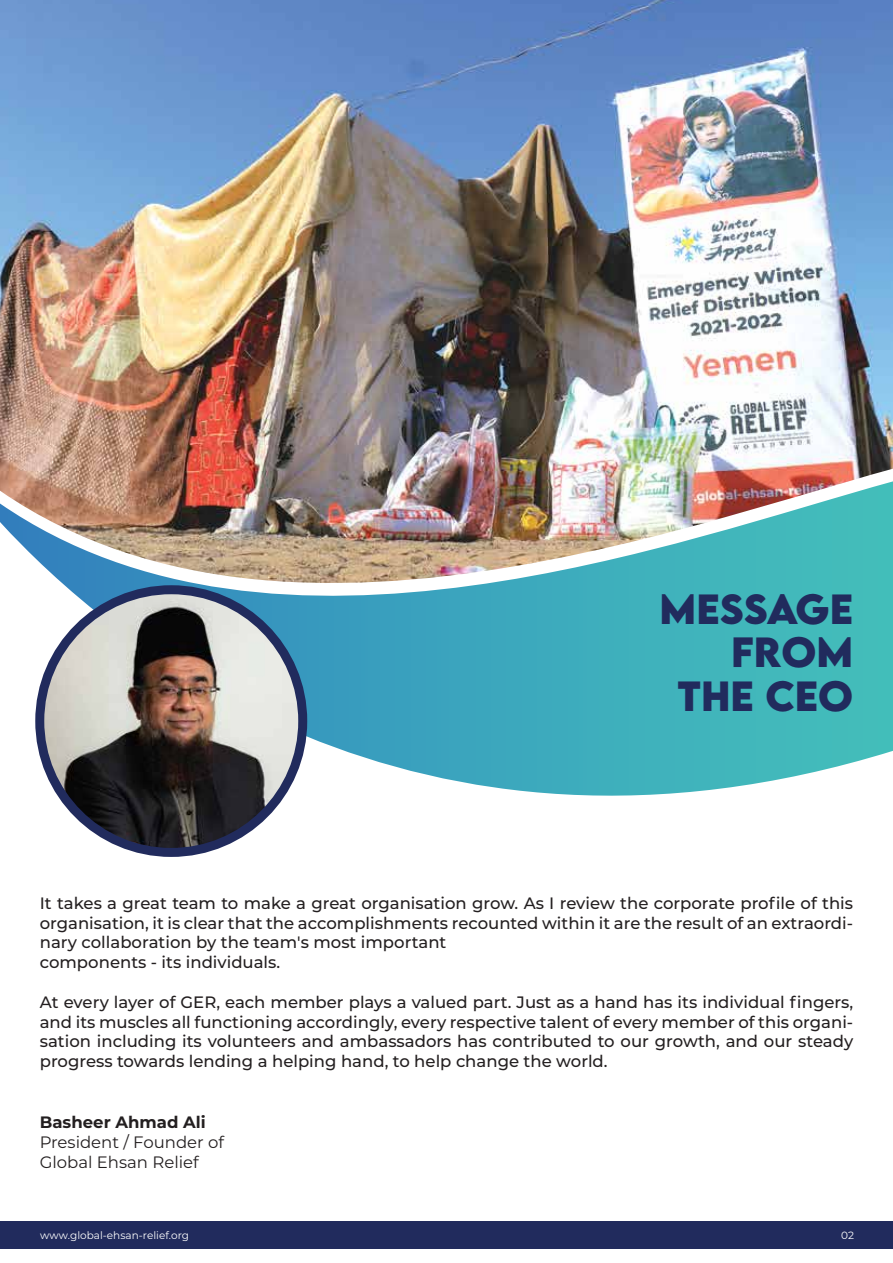
<style>
.page{position:relative;width:893px;height:1263px;background:#fff}
.page>*{position:absolute;margin:0;border:0;box-sizing:border-box;transform-origin:0 0}
.t1{font:700 37.5px/43.5px "LEMONMILK";color:#212b5d;text-align:right}
.t2{font:500 16.5px/19.8px "Montserrat";color:#231f20}
.t3{font:16.5px/19.8px "Montserrat";color:#231f20}
.t4{font:700 16.5px "Montserrat";color:#231f20}
.t5{font:10.5px "Montserrat";color:#fff}
</style>
<div class="page">
<img style="left:0;top:0;width:893px;height:458px">
<img style="left:0;top:458px;width:893px;height:23px">
<img style="left:0;top:481px;width:893px;height:315px">
<img style="left:40px;top:590px;width:263px;height:257px">
<div style="left:35px;top:585px;width:272px;height:272px;border:9px solid #212b5d;border-radius:131px"></div>
<div style="left:0;top:1221px;width:893px;height:28px;background:#212b5d"></div>
<h1 class="t1" style="left:660px;top:587px;width:195px">MESSAGE<br>FROM<br>THE CEO</h1>
<p class="t2" style="left:40px;top:892px;width:815px">It takes a great team to make a great organisation grow. As I review the corporate profile of this organisation, it is clear that the accomplishments recounted within it are the result of an extraordi&shy;nary collaboration by the team's most important<br>components - its individuals.</p>
<p class="t2" style="left:40px;top:991px;width:815px;text-align:justify">At every layer of GER, each member plays a valued part. Just as a hand has its individual fingers, and its muscles all functioning accordingly, every respective talent of every member of this organi&shy;sation including its volunteers and ambassadors has contributed to our growth, and our steady progress towards lending a helping hand, to help change the world.</p>
<p class="t4" style="left:40px;top:1111px;width:167px">Basheer Ahmad Ali</p>
<p class="t3" style="left:40px;top:1132px;width:186px">President / Founder of<br>Global Ehsan Relief</p>
<p class="t5" style="left:40px;top:1228px;width:150px">www.global-ehsan-relief.org</p>
<p class="t5" style="left:841px;top:1228px;width:14px">02</p>
</div>
